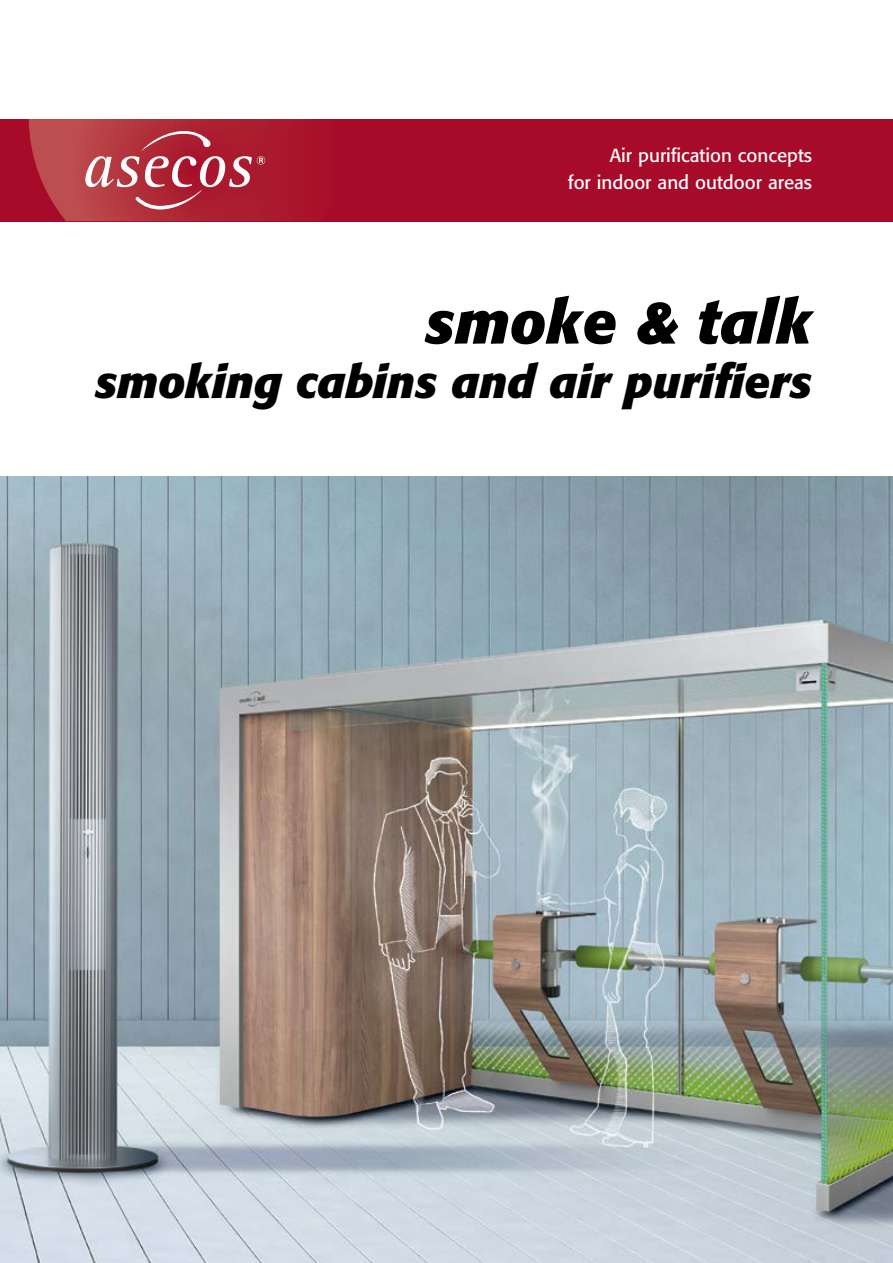
<style>
.page{position:relative;width:893px;height:1263px;background:#fff}
.page>*{position:absolute;margin:0;border:0;box-sizing:border-box;transform-origin:0 0}
.t1{font:italic 700 60px "Formata Pro";color:#000}
.t2{font:italic 700 45px "Formata Pro";letter-spacing:-.005em;color:#000}
.t3{font:18.75px/27px "Formata Pro";color:#fff;text-align:right}
</style>
<div class="page">
<img style="left:0;top:476px;width:893px;height:787px">
<div style="left:0;top:119px;width:893px;height:102px;background:#a70b29"></div>
<svg style="left:29px;top:119px;width:270px;height:102px"></svg>
<p class="t3" style="left:568px;top:142px;width:245px">Air purification concepts<br>for indoor and outdoor areas</p>
<h1 class="t1" style="left:425px;top:284px;width:389px">smoke &amp; talk</h1>
<h2 class="t2" style="left:95px;top:353px;width:719px">smoking cabins and air purifiers</h2>
</div>
